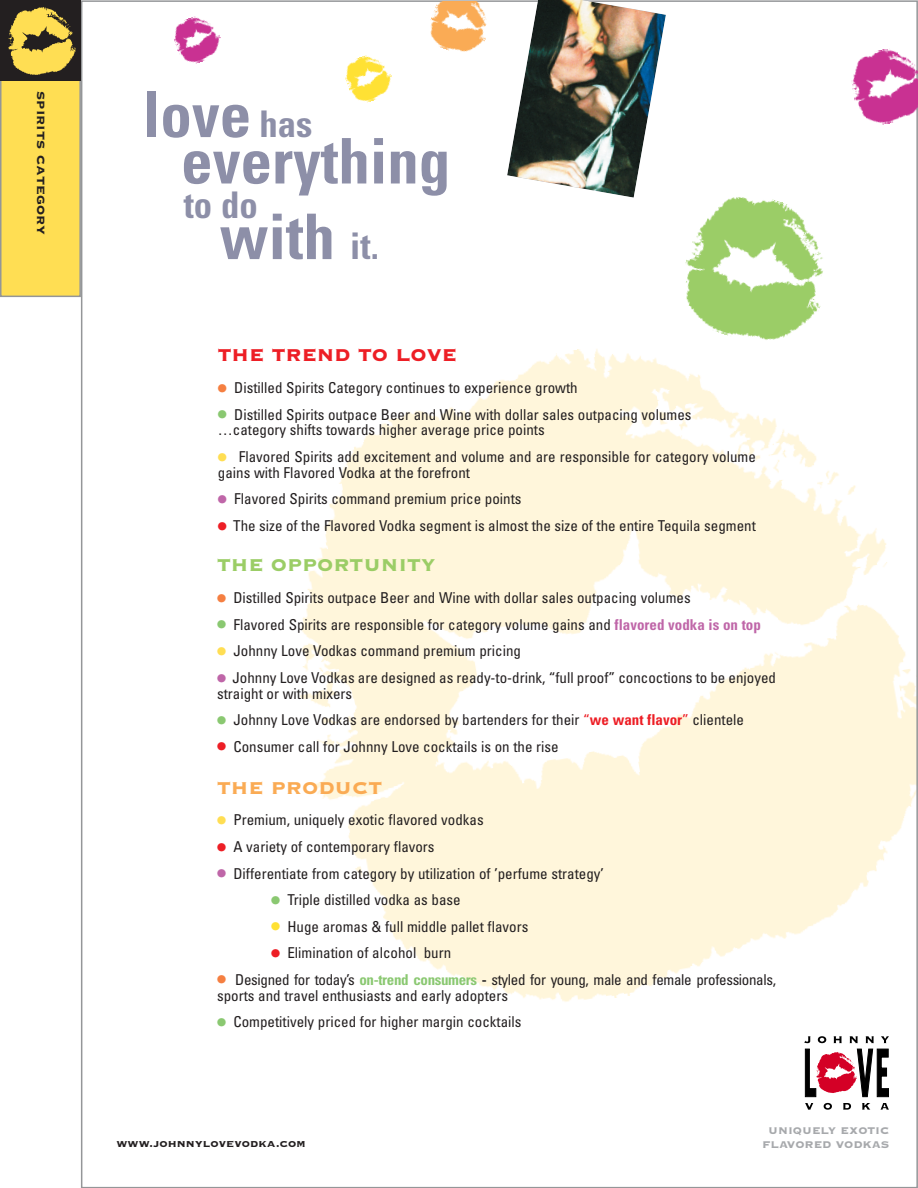
<style>
.page{position:relative;width:918px;height:1188px;background:#fff}
.page>*{position:absolute;margin:0;border:0;box-sizing:border-box;transform-origin:0 0}
.t1{font:700 condensed 63px/46.3px "Univers";color:#8d8fa8}
.t2{font:700 condensed 36.75px "Univers";color:#8d8fa8}
.t3{font:22.5px "Copperplate Thirty Three BC";color:#ed1e25}
.t4{font:22.5px "Copperplate Thirty Three BC";color:#9bcd66}
.t5{font:22.5px "Copperplate Thirty Three BC";color:#faab54}
.t6{font:16.5px "Copperplate Thirty Three BC";color:#231f20}
.t7{font:condensed 15px/15.8px "Univers";color:#231f20}
.t8{font:condensed 15px/15.8px "Univers";letter-spacing:-.02em;color:#231f20}
.t9{font:13.5px "Copperplate Thirty Three BC";color:#231f20}
.t10{font:12.75px/13.5px "Copperplate Thirty Three BC";color:#a7a9ac;text-align:center}
.s1{font-size:36.75px}
.s2{font-size:27px;color:#f57f41}
.s3{font-size:27px;color:#8ac871}
.s4{font-size:27px;color:#ffde53}
.s5{font-size:27px;color:#bf66a8}
.s6{font-size:27px;color:#ed1e25}
.s7{font-weight:700;color:#bf66a8}
.s8{color:#ed1e25}
.s9{font-weight:700;color:#ed1e25}
.s10{font-size:27px;color:#ffe133}
.s11{font-weight:700;color:#8ac871}
.s12{font-weight:700}
</style>
<div class="page">
<img style="left:300px;top:349px;width:615px;height:653px">
<svg style="left:805px;top:1103px;width:8px;height:7px"></svg>
<svg style="left:824px;top:1103px;width:8px;height:7px"></svg>
<svg style="left:843px;top:1103px;width:8px;height:7px"></svg>
<svg style="left:862px;top:1103px;width:8px;height:7px"></svg>
<svg style="left:880px;top:1103px;width:9px;height:7px"></svg>
<svg style="left:804px;top:1036px;width:85px;height:61px"></svg>
<img style="left:507px;top:0;width:159px;height:198px">
<img style="left:430px;top:2px;width:57px;height:50px">
<img style="left:851px;top:44px;width:66px;height:84px">
<img style="left:345px;top:55px;width:47px;height:48px">
<img style="left:174px;top:16px;width:47px;height:48px">
<img style="left:669px;top:197px;width:177px;height:154px">
<div style="left:1px;top:1px;width:79px;height:295px;background:#ffde53"></div>
<div style="left:0;top:0;width:81px;height:297px;border:2px solid #949698"></div>
<div style="left:0;top:0;width:81px;height:81px;background:#231f20"></div>
<img style="left:8px;top:7px;width:67px;height:68px">
<p class="t6" style="left:53px;top:91px;width:145px;rotate:90deg">spirits category</p>
<h1 class="t1" style="left:181px;top:98px;width:271px;text-indent:-38px">love <span class="s1">has </span>everything</h1>
<h2 class="t2" style="left:184px;top:192px;width:76px">to do</h2>
<h1 class="t1" style="left:220px;top:220px;width:161px">with <span class="s1">it.</span></h1>
<h3 class="t3" style="left:218px;top:340px;width:240px">THE TREND TO LOVE</h3>
<p class="t7" style="left:218px;top:381px;width:361px"><span class="s2">•</span> Distilled Spirits Category continues to experience growth</p>
<p class="t7" style="left:218px;top:408px;width:475px"><span class="s3">•</span> Distilled Spirits outpace Beer and Wine with dollar sales outpacing volumes …category shifts towards higher average price points</p>
<p class="t7" style="left:218px;top:450px;width:539px"><span class="s4">•</span> Flavored Spirits add excitement and volume and are responsible for category volume gains with Flavored Vodka at the forefront</p>
<p class="t7" style="left:218px;top:492px;width:305px"><span class="s5">•</span> Flavored Spirits command premium price points</p>
<p class="t7" style="left:218px;top:519px;width:539px"><span class="s6">•</span> The size of the Flavored Vodka segment is almost the size of the entire Tequila segment</p>
<h3 class="t4" style="left:217px;top:550px;width:220px">THE OPPORTUNITY</h3>
<p class="t7" style="left:217px;top:591px;width:475px"><span class="s2">•</span> Distilled Spirits outpace Beer and Wine with dollar sales outpacing volumes</p>
<p class="t7" style="left:217px;top:618px;width:545px"><span class="s3">•</span> Flavored Spirits are responsible for category volume gains and <span class="s7">flavored vodka is on top</span></p>
<p class="t7" style="left:217px;top:644px;width:305px"><span class="s4">•</span> Johnny Love Vodkas command premium pricing</p>
<p class="t7" style="left:217px;top:671px;width:561px"><span class="s5">•</span> Johnny Love Vodkas are designed as ready-to-drink, “full proof” concoctions to be enjoyed straight or with mixers</p>
<p class="t7" style="left:217px;top:713px;width:529px"><span class="s3">•</span> Johnny Love Vodkas are endorsed by bartenders for their <span class="s8">“</span><span class="s9">we want flavor</span><span class="s8">”</span> clientele</p>
<p class="t7" style="left:217px;top:740px;width:343px"><span class="s6">•</span> Consumer call for Johnny Love cocktails is on the rise</p>
<h3 class="t5" style="left:217px;top:773px;width:167px">THE PRODUCT</h3>
<p class="t7" style="left:217px;top:814px;width:268px"><span class="s4">•</span> Premium, uniquely exotic flavored vodkas</p>
<p class="t7" style="left:217px;top:840px;width:219px"><span class="s6">•</span> A variety of contemporary flavors</p>
<p class="t7" style="left:217px;top:867px;width:388px"><span class="s5">•</span> Differentiate from category by utilization of ’perfume strategy’</p>
<p class="t7" style="left:271px;top:893px;width:191px"><span class="s3">•</span> Triple distilled vodka as base</p>
<p class="t7" style="left:271px;top:920px;width:259px"><span class="s10">•</span> Huge aromas &amp; full middle pallet flavors</p>
<p class="t7" style="left:271px;top:946px;width:182px"><span class="s6">•</span> Elimination of alcohol burn</p>
<p class="t8" style="left:217px;top:973px;width:561px"><span class="s2">•</span> Designed for today’s <span class="s11">on-trend consumers</span> <span class="s12">-</span> styled for young, male and female professionals, sports and travel enthusiasts and early adopters</p>
<p class="t7" style="left:217px;top:1015px;width:306px"><span class="s3">•</span> Competitively priced for higher margin cocktails</p>
<p class="t9" style="left:116px;top:1135px;width:191px">www.johnnylovevodka.com</p>
<p class="t10" style="left:762px;top:1123px;width:129px">UNIQUELY EXOTIC<br>FLAVORED VODKAS</p>
</div>
